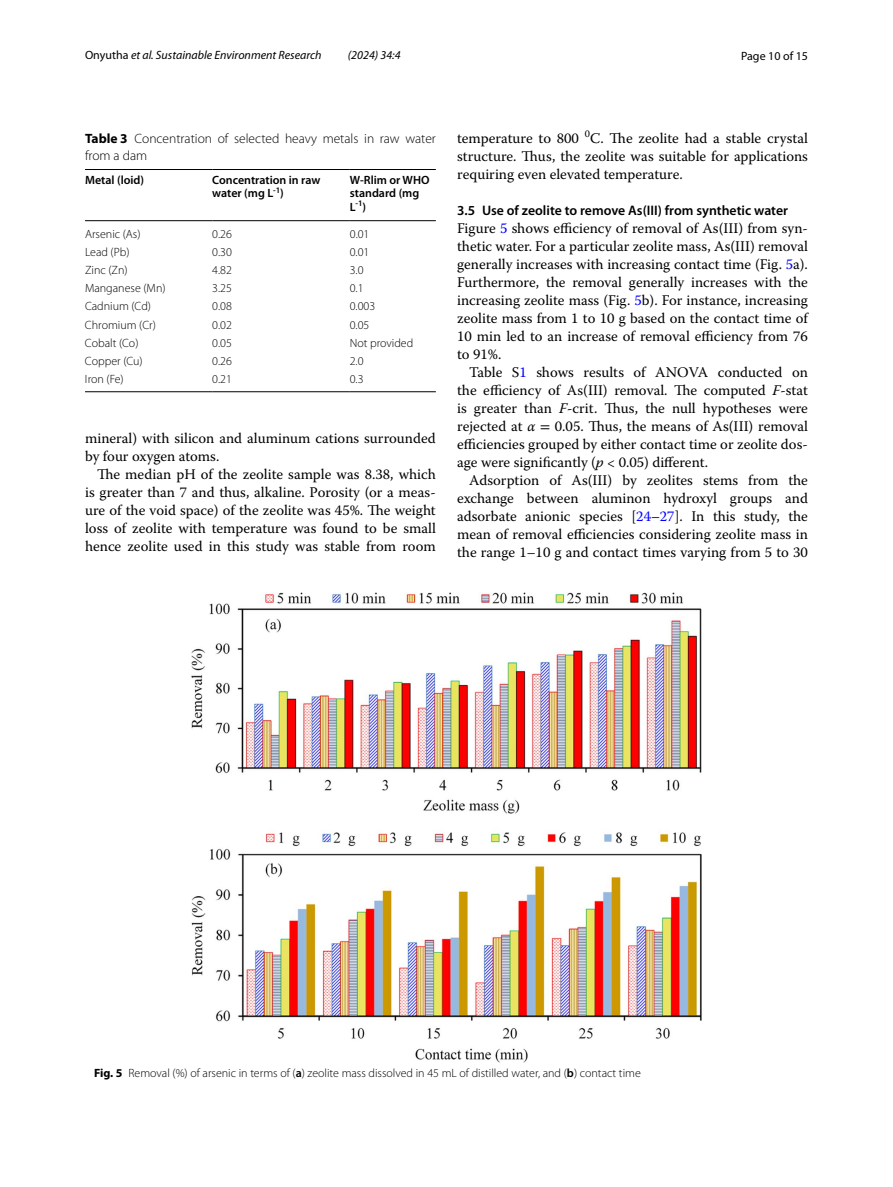
<style>
.page{position:relative;width:893px;height:1187px;background:#fff}
.page>*{position:absolute;margin:0;border:0;box-sizing:border-box;transform-origin:0 0}
.t1{font:14.7px/18px "Warnock Pro";color:#000;text-align:justify}
.t2{font:600 13.8px "Myriad Pro";color:#000}
.t3{font:300 13.5px/16.5px "Myriad Pro";color:#000}
.t4{font:300 12px "Myriad Pro";color:#000}
.t5{font:600 12px/13.5px "Myriad Pro";color:#000}
.t6{font:italic 12px "Myriad Pro";color:#000}
.t7{font:12px "Myriad Pro";color:#000}
.s1{font-style:normal}
.s2{font-weight:700}
.s3{color:#00f}
.s4{font-style:italic}
.s5{font-family:"STIX"}
.s6{font-weight:600}
</style>
<div class="page">
<hr style="left:85px;top:169px;width:127px;height:1px;background:#000">
<hr style="left:85px;top:220px;width:127px;height:1px;background:#000">
<hr style="left:212px;top:169px;width:138px;height:1px;background:#000">
<hr style="left:212px;top:220px;width:138px;height:1px;background:#000">
<hr style="left:350px;top:169px;width:86px;height:1px;background:#000">
<hr style="left:350px;top:220px;width:86px;height:1px;background:#000">
<hr style="left:85px;top:391px;width:127px;height:1px;background:#000">
<hr style="left:212px;top:391px;width:138px;height:1px;background:#000">
<hr style="left:350px;top:391px;width:86px;height:1px;background:#000">
<img style="left:191px;top:593px;width:511px;height:469px">
<p class="t6" style="left:85px;top:48px;width:238px"><span class="s1">Onyutha</span> et al. Sustainable Environment Research</p>
<p class="t6" style="left:348px;top:48px;width:54px">(2024) 34:4</p>
<p class="t7" style="left:741px;top:48px;width:68px">Page 10 of 15</p>
<p class="t3" style="left:85px;top:130px;width:352px"><span class="s2">Table 3</span> Concentration of selected heavy metals in raw water from a dam</p>
<p class="t5" style="left:85px;top:173px;width:61px">Metal (loid)</p>
<p class="t5" style="left:212px;top:173px;width:110px">Concentration in raw water (mg L<sup>-1</sup>)</p>
<p class="t5" style="left:350px;top:173px;width:81px">W-Rlim or WHO standard (mg<br>L<sup>-1</sup>)</p>
<p class="t4" style="left:85px;top:227px;width:57px">Arsenic (As)</p>
<p class="t4" style="left:212px;top:227px;width:21px">0.26</p>
<p class="t4" style="left:350px;top:227px;width:21px">0.01</p>
<p class="t4" style="left:85px;top:245px;width:46px">Lead (Pb)</p>
<p class="t4" style="left:212px;top:245px;width:21px">0.30</p>
<p class="t4" style="left:350px;top:245px;width:21px">0.01</p>
<p class="t4" style="left:85px;top:263px;width:44px">Zinc (Zn)</p>
<p class="t4" style="left:212px;top:263px;width:21px">4.82</p>
<p class="t4" style="left:350px;top:263px;width:15px">3.0</p>
<p class="t4" style="left:85px;top:282px;width:82px">Manganese (Mn)</p>
<p class="t4" style="left:212px;top:282px;width:21px">3.25</p>
<p class="t4" style="left:350px;top:282px;width:15px">0.1</p>
<p class="t4" style="left:85px;top:300px;width:68px">Cadnium (Cd)</p>
<p class="t4" style="left:212px;top:300px;width:21px">0.08</p>
<p class="t4" style="left:350px;top:300px;width:27px">0.003</p>
<p class="t4" style="left:85px;top:318px;width:72px">Chromium (Cr)</p>
<p class="t4" style="left:212px;top:318px;width:21px">0.02</p>
<p class="t4" style="left:350px;top:318px;width:21px">0.05</p>
<p class="t4" style="left:85px;top:336px;width:55px">Cobalt (Co)</p>
<p class="t4" style="left:212px;top:336px;width:21px">0.05</p>
<p class="t4" style="left:350px;top:336px;width:65px">Not provided</p>
<p class="t4" style="left:85px;top:354px;width:59px">Copper (Cu)</p>
<p class="t4" style="left:212px;top:354px;width:21px">0.26</p>
<p class="t4" style="left:350px;top:354px;width:15px">2.0</p>
<p class="t4" style="left:85px;top:372px;width:40px">Iron (Fe)</p>
<p class="t4" style="left:212px;top:372px;width:21px">0.21</p>
<p class="t4" style="left:350px;top:372px;width:15px">0.3</p>
<p class="t1" style="left:85px;top:428px;width:352px">mineral) with silicon and aluminum cations surrounded by four oxygen atoms.</p>
<p class="t1" style="left:85px;top:464px;width:352px;text-indent:12px">The median pH of the zeolite sample was 8.38, which is greater than 7 and thus, alkaline. Porosity (or a meas&shy;ure of the void space) of the zeolite was 45%. The weight loss of zeolite with temperature was found to be small hence zeolite used in this study was stable from room</p>
<p class="t1" style="left:457px;top:128px;width:352px">temperature to 800 <sup>0</sup>C. The zeolite had a stable crystal structure. Thus, the zeolite was suitable for applications requiring even elevated temperature.</p>
<p class="t2" style="left:457px;top:201px;width:332px">3.5 Use of zeolite to remove As(III) from synthetic water</p>
<p class="t1" style="left:457px;top:218px;width:352px">Figure <span class="s3">5</span> shows efficiency of removal of As(III) from syn&shy;thetic water. For a particular zeolite mass, As(III) removal generally increases with increasing contact time (Fig. <span class="s3">5</span>a).<br>Furthermore, the removal generally increases with the increasing zeolite mass (Fig. <span class="s3">5</span>b). For instance, increasing zeolite mass from 1 to 10 g based on the contact time of 10 min led to an increase of removal efficiency from 76 to 91%.</p>
<p class="t1" style="left:457px;top:362px;width:352px;text-indent:12px">Table S<span class="s3">1</span> shows results of ANOVA conducted on the efficiency of As(III) removal. The computed <span class="s4">F</span>-stat is greater than <span class="s4">F</span>-crit. Thus, the null hypotheses were rejected at <span class="s4">α</span> <span class="s5">=</span> 0.05. Thus, the means of As(III) removal efficiencies grouped by either contact time or zeolite dos&shy;age were significantly (<span class="s4">p</span> &lt; 0.05) different.</p>
<p class="t1" style="left:457px;top:470px;width:352px;text-indent:12px">Adsorption of As(III) by zeolites stems from the exchange between aluminon hydroxyl groups and adsorbate anionic species [<span class="s3">24</span>–<span class="s3">27</span>]. In this study, the mean of removal efficiencies considering zeolite mass in the range 1–10 g and contact times varying from 5 to 30</p>
<p class="t4" style="left:94px;top:1066px;width:548px"><span class="s2">Fig. 5</span> Removal (%) of arsenic in terms of (<span class="s6">a</span>) zeolite mass dissolved in 45 mL of distilled water, and (<span class="s6">b</span>) contact time</p>
</div>
